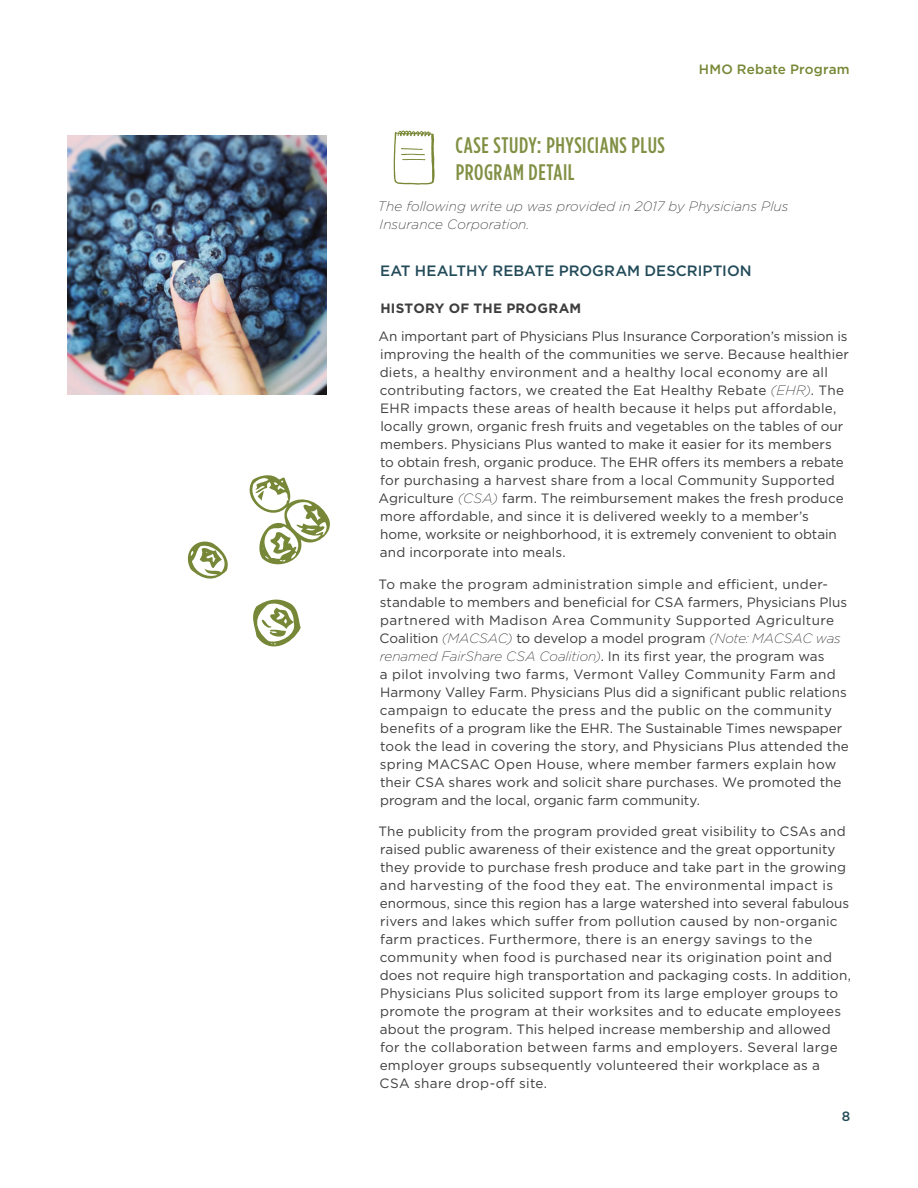
<style>
.page{position:relative;width:918px;height:1188px;background:#fff}
.page>*{position:absolute;margin:0;border:0;box-sizing:border-box;transform-origin:0 0}
.t1{font:500 22.5px/27px "Gotham Condensed";letter-spacing:.025em;color:#819044}
.t2{font:500 15px "Gotham";color:#234b59}
.t3{font:13.5px/18px "Gotham";letter-spacing:.01em;color:#3e3e3f}
.t4{font:italic 200 13.5px/18px "Gotham";letter-spacing:.01em;color:#231f20}
.t5{font:700 13.5px "Gotham";letter-spacing:.02em;color:#3e3e3f}
.t6{font:500 13.5px "Gotham";letter-spacing:.01em;color:#768836}
.t7{font:500 13.5px "Gotham";color:#234b59}
.s1{font-weight:200;font-style:italic;color:#231f20}
</style>
<div class="page">
<img style="left:68px;top:135px;width:258px;height:260px">
<svg style="left:249px;top:475px;width:81px;height:90px"></svg>
<svg style="left:187px;top:541px;width:41px;height:38px"></svg>
<svg style="left:253px;top:599px;width:48px;height:48px"></svg>
<svg style="left:394px;top:130px;width:41px;height:55px"></svg>
<p class="t6" style="left:699px;top:61px;width:153px">HMO Rebate Program</p>
<h1 class="t1" style="left:456px;top:131px;width:211px">CASE STUDY: PHYSICIANS PLUS<br>PROGRAM DETAIL</h1>
<p class="t4" style="left:378px;top:198px;width:412px">The following write up was provided in 2017 by Physicians Plus<br>Insurance Corporation.</p>
<p class="t2" style="left:380px;top:260px;width:373px">EAT HEALTHY REBATE PROGRAM DESCRIPTION</p>
<p class="t5" style="left:380px;top:300px;width:202px">HISTORY OF THE PROGRAM</p>
<p class="t3" style="left:379px;top:327px;width:472px">An important part of Physicians Plus Insurance Corporation’s mission is improving the health of the communities we serve. Because healthier diets, a healthy environment and a healthy local economy are all contributing factors, we created the Eat Healthy Rebate <span class="s1">(EHR)</span>. The EHR impacts these areas of health because it helps put affordable, locally grown, organic fresh fruits and vegetables on the tables of our members. Physicians Plus wanted to make it easier for its members<br>to obtain fresh, organic produce. The EHR offers its members a rebate for purchasing a harvest share from a local Community Supported Agriculture <span class="s1">(CSA)</span> farm. The reimbursement makes the fresh produce more affordable, and since it is delivered weekly to a member’s home, worksite or neighborhood, it is extremely convenient to obtain and incorporate into meals.</p>
<p class="t3" style="left:378px;top:575px;width:472px">To make the program administration simple and efficient, under&shy;standable to members and beneficial for CSA farmers, Physicians Plus partnered with Madison Area Community Supported Agriculture Coalition <span class="s1">(MACSAC)</span> to develop a model program <span class="s1">(Note: MACSAC was renamed FairShare CSA Coalition)</span>. In its first year, the program was<br>a pilot involving two farms, Vermont Valley Community Farm and Harmony Valley Farm. Physicians Plus did a significant public relations campaign to educate the press and the public on the community benefits of a program like the EHR. The Sustainable Times newspaper took the lead in covering the story, and Physicians Plus attended the spring MACSAC Open House, where member farmers explain how their CSA shares work and solicit share purchases. We promoted the program and the local, organic farm community.</p>
<p class="t3" style="left:378px;top:822px;width:474px">The publicity from the program provided great visibility to CSAs and raised public awareness of their existence and the great opportunity they provide to purchase fresh produce and take part in the growing and harvesting of the food they eat. The environmental impact is enormous, since this region has a large watershed into several fabulous rivers and lakes which suffer from pollution caused by non-organic farm practices. Furthermore, there is an energy savings to the community when food is purchased near its origination point and does not require high transportation and packaging costs. In addition, Physicians Plus solicited support from its large employer groups to promote the program at their worksites and to educate employees about the program. This helped increase membership and allowed for the collaboration between farms and employers. Several large employer groups subsequently volunteered their workplace as a CSA share drop-off site.</p>
<p class="t7" style="left:842px;top:1107px;width:10px">8</p>
</div>
